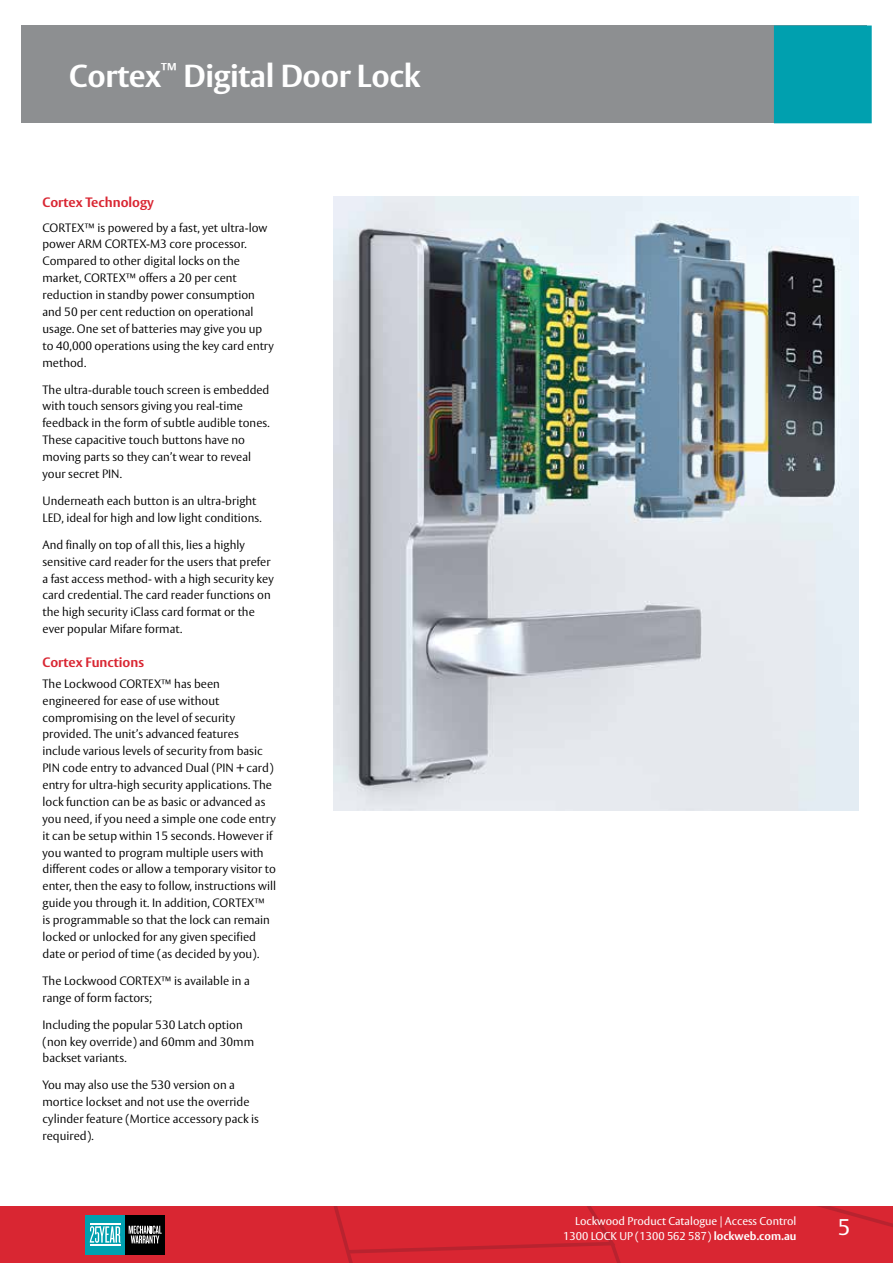
<style>
.page{position:relative;width:893px;height:1263px;background:#fff}
.page>*{position:absolute;margin:0;border:0;box-sizing:border-box;transform-origin:0 0}
.t1{font:700 31.5px "ASSA Vesta";letter-spacing:-.01em;color:#fff}
.t2{font:22.5px "ASSA Vesta";color:#fff}
.t3{font:700 13.5px "ASSA Vesta";color:#d92632}
.t4{font:300 12px/16.8px "ASSA Vesta";color:#000}
.t5{font:11.25px/15px "ASSA Vesta";color:#fff;text-align:right}
.s1{font-weight:700}
</style>
<div class="page">
<div style="left:21px;top:26px;width:846px;height:97px;background:#8d8f91"></div>
<div style="left:774px;top:26px;width:98px;height:97px;background:#00a0af"></div>
<svg style="left:0;top:1206px;width:893px;height:57px;background:#cd2a36"></svg>
<hr style="left:90px;top:1224px;width:30px;height:1px;background:#fff">
<hr style="left:90px;top:1244px;width:30px;height:1px;background:#fff">
<img style="left:333px;top:196px;width:526px;height:615px">
<h1 class="t1" style="left:69px;top:56px;width:353px">Cortex<sup>™</sup> Digital Door Lock</h1>
<p class="t3" style="left:43px;top:194px;width:113px">Cortex Technology</p>
<p class="t4" style="left:43px;top:219px;width:233px">CORTEX™ is powered by a fast, yet ultra-low power ARM CORTEX-M3 core processor.<br>Compared to other digital locks on the market, CORTEX™ offers a 20 per cent reduction in standby power consumption and 50 per cent reduction on operational usage. One set of batteries may give you up to 40,000 operations using the key card entry method.</p>
<p class="t4" style="left:43px;top:381px;width:229px">The ultra-durable touch screen is embedded with touch sensors giving you real-time feedback in the form of subtle audible tones.<br>These capacitive touch buttons have no moving parts so they can’t wear to reveal your secret PIN.</p>
<p class="t4" style="left:43px;top:493px;width:221px">Underneath each button is an ultra-bright<br>LED, ideal for high and low light conditions.</p>
<p class="t4" style="left:43px;top:537px;width:233px">And finally on top of all this, lies a highly sensitive card reader for the users that prefer a fast access method- with a high security key card credential. The card reader functions on the high security iClass card format or the ever popular Mifare format.</p>
<p class="t3" style="left:43px;top:654px;width:103px">Cortex Functions</p>
<p class="t4" style="left:43px;top:676px;width:235px">The Lockwood CORTEX™ has been engineered for ease of use without compromising on the level of security provided. The unit’s advanced features include various levels of security from basic PIN code entry to advanced Dual (PIN + card) entry for ultra-high security applications. The lock function can be as basic or advanced as you need, if you need a simple one code entry it can be setup within 15 seconds. However if you wanted to program multiple users with different codes or allow a temporary visitor to enter, then the easy to follow, instructions will guide you through it. In addition, CORTEX™<br>is programmable so that the lock can remain locked or unlocked for any given specified date or period of time (as decided by you).</p>
<p class="t4" style="left:43px;top:973px;width:209px">The Lockwood CORTEX™ is available in a range of form factors;</p>
<p class="t4" style="left:43px;top:1016px;width:213px">Including the popular 530 Latch option (non key override) and 60mm and 30mm backset variants.</p>
<p class="t4" style="left:43px;top:1077px;width:218px">You may also use the 530 version on a mortice lockset and not use the override cylinder feature (Mortice accessory pack is required).</p>
<p class="t5" style="left:563px;top:1214px;width:235px">Lockwood Product Catalogue | Access Control<br>1300 LOCK UP (1300 562 587) <span class="s1">lockweb.com.au</span></p>
<h2 class="t2" style="left:838px;top:1214px;width:14px">5</h2>
</div>
